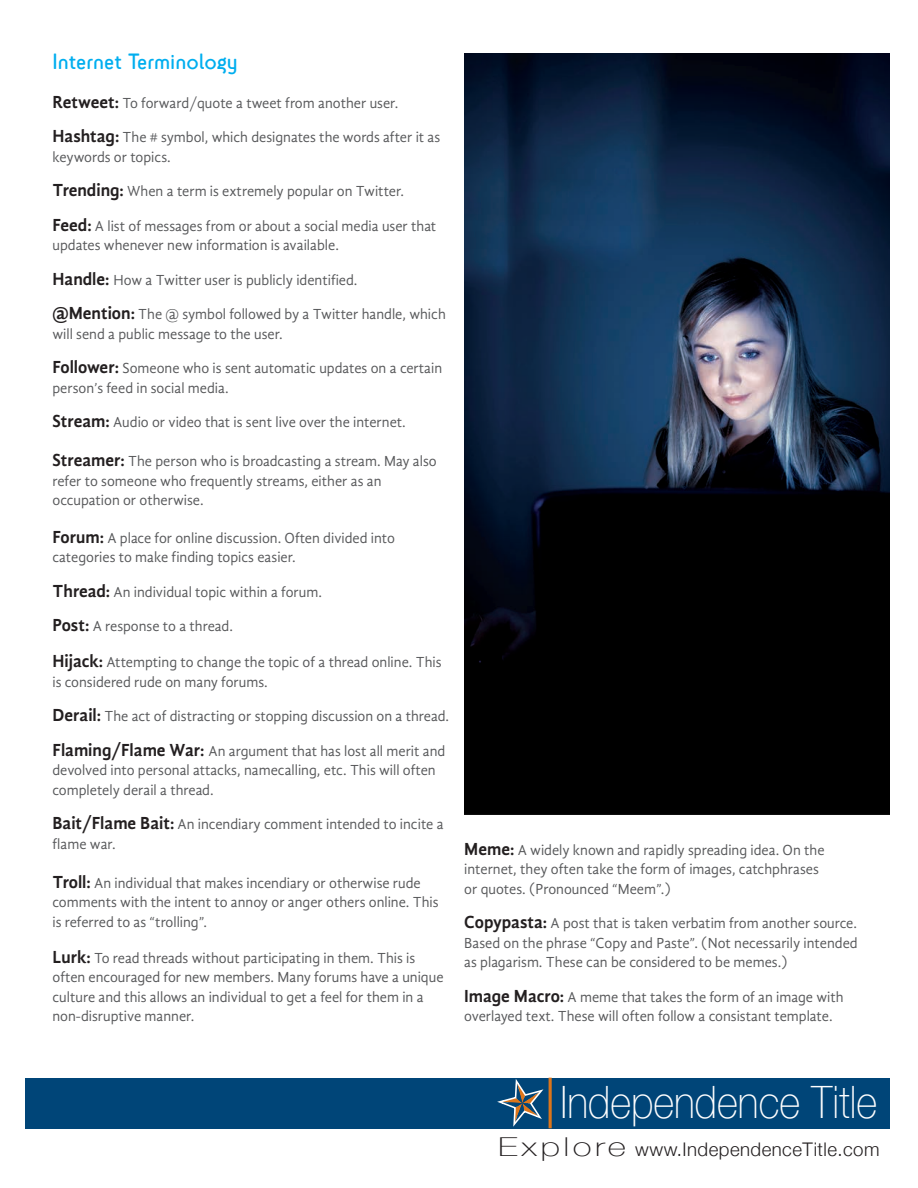
<style>
.page{position:relative;width:918px;height:1188px;background:#fff}
.page>*{position:absolute;margin:0;border:0;box-sizing:border-box;transform-origin:0 0}
.t1{font:100 44.55px "Helvetica Neue";color:#fff;scale:.9 1}
.t2{font:22.5px "Sci Fly Sans";color:#00aeef}
.t3{font:300 18.75px "Helvetica Neue";letter-spacing:.025em;color:#231f20}
.t4{font:15px/19.5px "Gandhi Sans";color:#57585a;scale:.96 1}
.s1{font-weight:700;font-size:18px;color:#231f20}
.s2{font-weight:100;font-size:26.1px}
</style>
<div class="page">
<div style="left:26px;top:1078px;width:864px;height:51px;background:#004578"></div>
<svg style="left:497px;top:1079px;width:47px;height:47px"></svg>
<hr style="left:549px;top:1078px;width:3px;height:50px;background:#dc751b">
<img style="left:464px;top:53px;width:426px;height:762px">
<p class="t2" style="left:52px;top:48px;width:187px">Internet Terminology</p>
<p class="t4" style="left:52px;top:93px;width:362px"><span class="s1">Retweet:</span> To forward/quote a tweet from another user.</p>
<p class="t4" style="left:52px;top:127px;width:406px"><span class="s1">Hashtag:</span> The # symbol, which designates the words after it as keywords or topics.</p>
<p class="t4" style="left:52px;top:181px;width:368px"><span class="s1">Trending:</span> When a term is extremely popular on Twitter.</p>
<p class="t4" style="left:52px;top:216px;width:401px"><span class="s1">Feed:</span> A list of messages from or about a social media user that updates whenever new information is available.</p>
<p class="t4" style="left:52px;top:270px;width:319px"><span class="s1">Handle:</span> How a Twitter user is publicly identified.</p>
<p class="t4" style="left:52px;top:304px;width:411px"><span class="s1">@Mention:</span> The @ symbol followed by a Twitter handle, which will send a public message to the user.</p>
<p class="t4" style="left:52px;top:358px;width:407px"><span class="s1">Follower:</span> Someone who is sent automatic updates on a certain person’s feed in social media.</p>
<p class="t4" style="left:52px;top:412px;width:370px"><span class="s1">Stream:</span> Audio or video that is sent live over the internet.</p>
<p class="t4" style="left:52px;top:451px;width:402px"><span class="s1">Streamer:</span> The person who is broadcasting a stream. May also refer to someone who frequently streams, either as an occupation or otherwise.</p>
<p class="t4" style="left:52px;top:528px;width:358px"><span class="s1">Forum:</span> A place for online discussion. Often divided into categories to make finding topics easier.</p>
<p class="t4" style="left:52px;top:582px;width:282px"><span class="s1">Thread:</span> An individual topic within a forum.</p>
<p class="t4" style="left:52px;top:616px;width:190px"><span class="s1">Post:</span> A response to a thread.</p>
<p class="t4" style="left:52px;top:652px;width:407px"><span class="s1">Hijack:</span> Attempting to change the topic of a thread online. This is considered rude on many forums.</p>
<p class="t4" style="left:52px;top:706px;width:415px"><span class="s1">Derail:</span> The act of distracting or stopping discussion on a thread.</p>
<p class="t4" style="left:52px;top:741px;width:411px"><span class="s1">Flaming/Flame War:</span> An argument that has lost all merit and devolved into personal attacks, namecalling, etc. This will often completely derail a thread.</p>
<p class="t4" style="left:52px;top:814px;width:409px"><span class="s1">Bait/Flame Bait:</span> An incendiary comment intended to incite a flame war.</p>
<p class="t4" style="left:52px;top:873px;width:404px"><span class="s1">Troll:</span> An individual that makes incendiary or otherwise rude comments with the intent to annoy or anger others online. This is referred to as “trolling”.</p>
<p class="t4" style="left:52px;top:948px;width:409px"><span class="s1">Lurk:</span> To read threads without participating in them. This is often encouraged for new members. Many forums have a unique culture and this allows an individual to get a feel for them in a non-disruptive manner.</p>
<p class="t4" style="left:464px;top:840px;width:377px"><span class="s1">Meme:</span> A widely known and rapidly spreading idea. On the internet, they often take the form of images, catchphrases or quotes. (Pronounced “Meem”.)</p>
<p class="t4" style="left:464px;top:913px;width:411px;text-align:justify"><span class="s1">Copypasta:</span> A post that is taken verbatim from another source.<br>Based on the phrase “Copy and Paste”. (Not necessarily intended as plagarism. These can be considered to be memes.)</p>
<p class="t4" style="left:464px;top:987px;width:397px"><span class="s1">Image Macro:</span> A meme that takes the form of an image with overlayed text. These will often follow a consistant template.</p>
<p class="t1" style="left:561px;top:1068px;width:353px">Independence Title</p>
<p class="t3" style="left:498px;top:1134px;width:383px"><span class="s2">Explore</span> www.IndependenceTitle.com</p>
</div>
